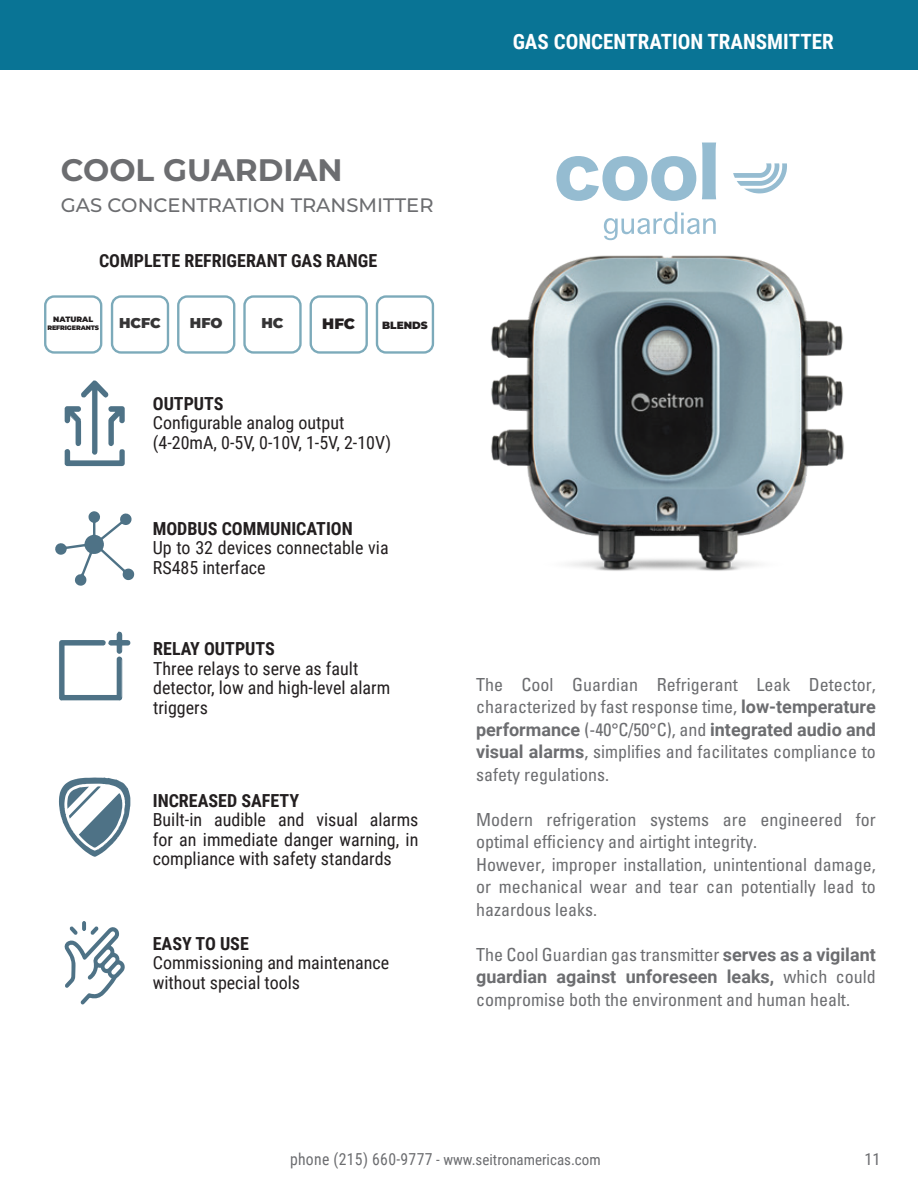
<style>
.page{position:relative;width:918px;height:1188px;background:#fff}
.page>*{position:absolute;margin:0;border:0;box-sizing:border-box;transform-origin:0 0}
.t1{font:700 31.05px "Montserrat";color:#6c6d70}
.t2{font:700 21px "Roboto Condensed";color:#fff}
.t3{font:500 19.5px "Montserrat";color:#6c6d70}
.t4{font:condensed 18px/22.5px "Univers";color:#6c6d70;text-align:justify}
.t5{font:18px/19.5px "Roboto Condensed";color:#231f20}
.t6{font:700 18px "Roboto Condensed";color:#231f20}
.t7{font:16.5px "Roboto Condensed";color:#6c6d70}
.t8{font:15px "Roboto Condensed";color:#6c6d70}
.t9{font:900 15px "Montserrat";color:#231f20}
.t10{font:900 14.25px "Montserrat";color:#363536}
.t11{font:900 10.5px "Montserrat";color:#231f20}
.t12{font:900 7.65px "Montserrat";color:#231f20}
.t13{font:900 6.45px "Montserrat";letter-spacing:-.02em;color:#231f20}
.s1{font-family:"Roboto";font-weight:700;font-stretch:normal}
.s2{font-size:16.5px}
</style>
<div class="page">
<div style="left:0;top:0;width:918px;height:70px;background:#097495"></div>
<img style="left:491px;top:240px;width:353px;height:331px">
<svg style="left:556px;top:156px;width:140px;height:45px"></svg>
<svg style="left:702px;top:143px;width:14px;height:56px"></svg>
<svg style="left:604px;top:212px;width:112px;height:28px"></svg>
<svg style="left:733px;top:163px;width:54px;height:30px"></svg>
<svg style="left:65px;top:380px;width:60px;height:86px"></svg>
<svg style="left:55px;top:511px;width:79px;height:75px"></svg>
<svg style="left:59px;top:631px;width:72px;height:70px"></svg>
<svg style="left:59px;top:778px;width:72px;height:79px"></svg>
<svg style="left:64px;top:921px;width:61px;height:84px"></svg>
<div style="left:111px;top:295px;width:58px;height:59px;border:2px solid #7caaba;border-radius:9px"></div>
<div style="left:177px;top:295px;width:58px;height:59px;border:2px solid #7caaba;border-radius:9px"></div>
<div style="left:243px;top:295px;width:59px;height:59px;border:2px solid #7caaba;border-radius:9px"></div>
<div style="left:310px;top:295px;width:58px;height:59px;border:2px solid #7caaba;border-radius:9px"></div>
<div style="left:376px;top:295px;width:58px;height:59px;border:2px solid #7caaba;border-radius:9px"></div>
<div style="left:44px;top:295px;width:58px;height:59px;border:2px solid #7caaba;border-radius:9px"></div>
<p class="t2" style="left:513px;top:27px;width:323px">GAS CONCENTRATION TRANSMITTER</p>
<p class="t1" style="left:61px;top:148px;width:283px">COOL GUARDIAN</p>
<p class="t3" style="left:61px;top:192px;width:374px">GAS CONCENTRATION TRANSMITTER</p>
<p class="t6" style="left:99px;top:248px;width:280px">COMPLETE REFRIGERANT GAS RANGE</p>
<p class="t12" style="left:53px;top:314px;width:41px">NATURAL</p>
<p class="t13" style="left:47px;top:323px;width:53px">REFRIGERANTS</p>
<p class="t9" style="left:322px;top:312px;width:34px">HFC</p>
<p class="t11" style="left:382px;top:317px;width:47px">BLENDS</p>
<p class="t10" style="left:119px;top:313px;width:43px">HCFC</p>
<p class="t10" style="left:190px;top:313px;width:34px">HFO</p>
<p class="t10" style="left:261px;top:313px;width:24px">HC</p>
<p class="t6" style="left:153px;top:391px;width:72px">OUTPUTS</p>
<p class="t5" style="left:153px;top:412px;width:193px">Configurable analog output</p>
<p class="t5" style="left:153px;top:432px;width:240px">(4-20mA, 0-5V, 0-10V, 1-5V, 2-10V)</p>
<p class="t6" style="left:153px;top:516px;width:202px">MODBUS COMMUNICATION</p>
<p class="t5" style="left:153px;top:537px;width:237px">Up to 32 devices connectable via<br>RS485 interface</p>
<p class="t6" style="left:153px;top:636px;width:123px">RELAY OUTPUTS</p>
<p class="t5" style="left:153px;top:658px;width:239px">Three relays to serve as fault detector, low and high-level alarm triggers</p>
<p class="t6" style="left:153px;top:788px;width:148px">INCREASED SAFETY</p>
<p class="t5" style="left:153px;top:810px;width:267px;text-align:justify">Built-in audible and visual alarms for an immediate danger warning, in compliance with safety standards</p>
<p class="t6" style="left:153px;top:931px;width:98px">EASY TO USE</p>
<p class="t5" style="left:153px;top:953px;width:238px">Commissioning and maintenance without special tools</p>
<p class="t4" style="left:476px;top:673px;width:401px">The Cool Guardian Refrigerant Leak Detector, characterized by fast response time, <span class="s1">low-temperature performance</span> (-40°C/50°C), and <span class="s1">integrated audio and visual alarms</span>, simplifies and facilitates compliance to safety regulations.</p>
<p class="t4" style="left:476px;top:808px;width:401px">Modern refrigeration systems are engineered for optimal efficiency and airtight integrity.</p>
<p class="t4" style="left:476px;top:853px;width:401px">However, improper installation, unintentional damage, or mechanical wear and tear can potentially lead to hazardous leaks.</p>
<p class="t4" style="left:476px;top:943px;width:401px">The Cool Guardian gas transmitter <span class="s1">serves as a vigilant guardian against unforeseen leaks,</span> which could compromise both the environment and human healt.</p>
<p class="t8" style="left:290px;top:1150px;width:312px"><span class="s2">phone (215) 660-9777</span> - www.seitronamericas.com</p>
<p class="t7" style="left:865px;top:1147px;width:18px">11</p>
</div>
